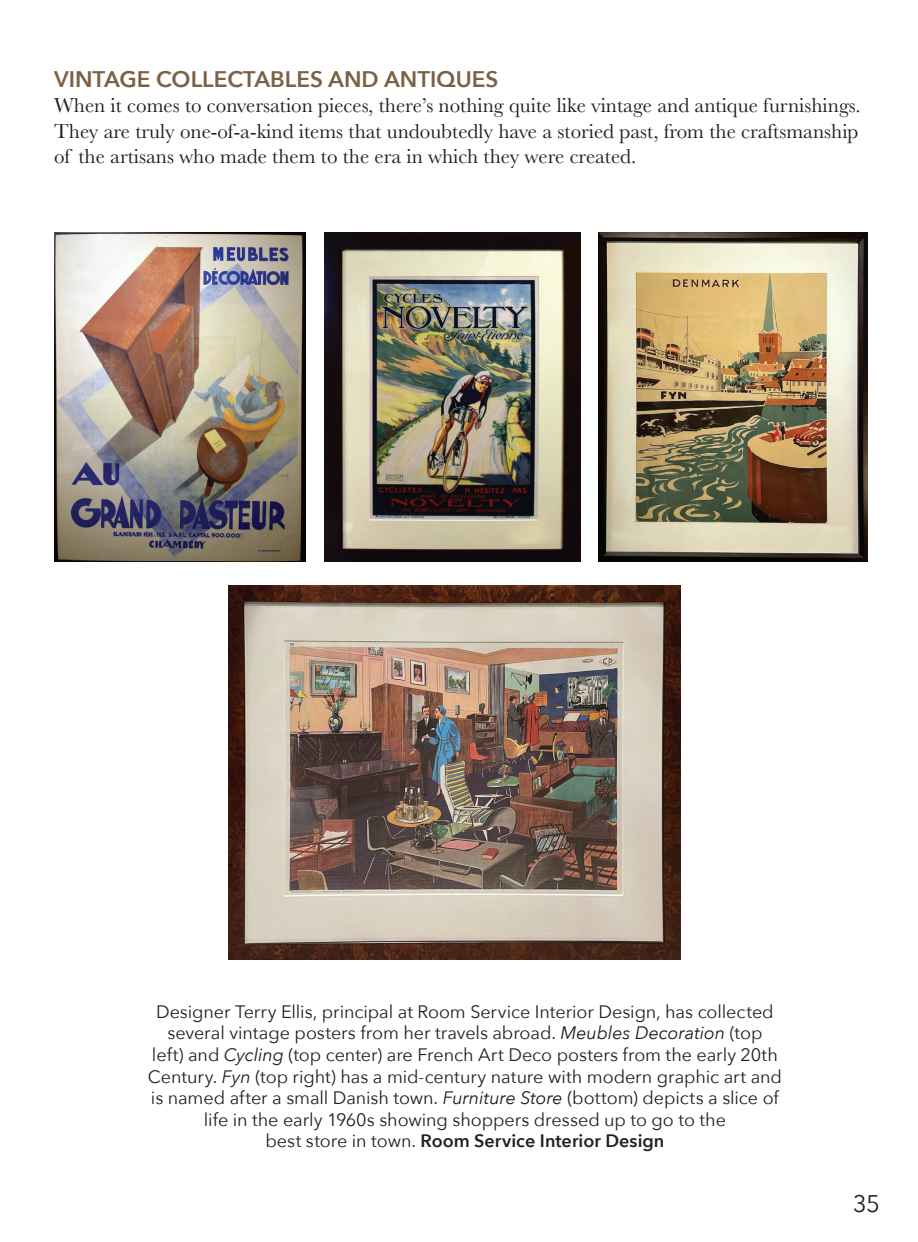
<style>
.page{position:relative;width:918px;height:1242px;background:#fff}
.page>*{position:absolute;margin:0;border:0;box-sizing:border-box;transform-origin:0 0}
.t1{font:24px "Avenir Next";color:#231f20}
.t2{font:600 22.5px "Avenir Next";color:#7b6145}
.t3{font:21px/25.2px "Baskerville";color:#231f20;text-align:justify}
.t4{font:18px/21.6px "Avenir Next";letter-spacing:-.005em;color:#231f20;text-align:center}
.s1{font-style:italic}
.s2{font-weight:600}
</style>
<div class="page">
<img style="left:54px;top:232px;width:252px;height:330px">
<img style="left:325px;top:232px;width:255px;height:330px">
<img style="left:599px;top:232px;width:268px;height:330px">
<img style="left:229px;top:586px;width:451px;height:373px">
<p class="t2" style="left:54px;top:60px;width:446px">VINTAGE COLLECTABLES AND ANTIQUES</p>
<p class="t3" style="left:54px;top:93px;width:808px">When it comes to conversation pieces, there’s nothing quite like vintage and antique furnishings.<br>They are truly one-of-a-kind items that undoubtedly have a storied past, from the craftsmanship of the artisans who made them to the era in which they were created.</p>
<p class="t4" style="left:148px;top:1000px;width:636px">Designer Terry Ellis, principal at Room Service Interior Design, has collected several vintage posters from her travels abroad. <span class="s1">Meubles Decoration</span> (top<br>left) and <span class="s1">Cycling</span> (top center) are French Art Deco posters from the early 20th Century. <span class="s1">Fyn</span> (top right) has a mid-century nature with modern graphic art and is named after a small Danish town. <span class="s1">Furniture Store</span> (bottom) depicts a slice of life in the early 1960s showing shoppers dressed up to go to the<br>best store in town. <span class="s2">Room Service Interior Design</span></p>
<h1 class="t1" style="left:853px;top:1183px;width:29px">35</h1>
</div>
